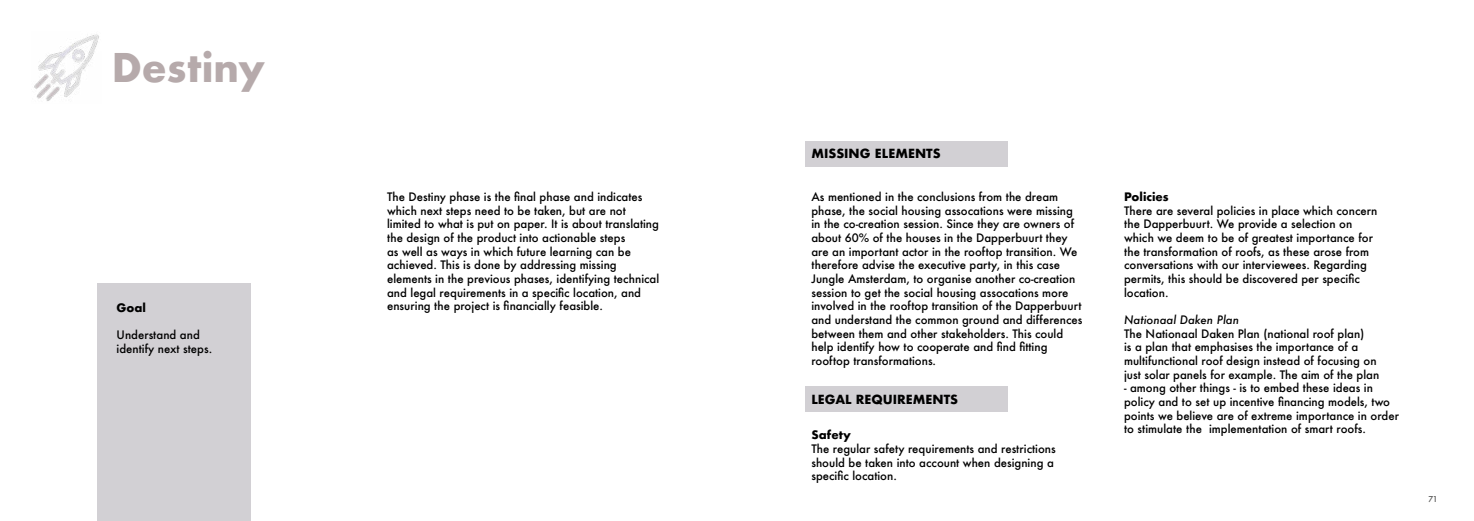
<style>
.page{position:relative;width:1474px;height:521px;background:#fff}
.page>*{position:absolute;margin:0;border:0;box-sizing:border-box;transform-origin:0 0}
.t1{font:700 38.5px "Futura";color:#b6aaab}
.t2{font:700 12.25px "Futura";color:#000}
.t3{font:500 11.38px/13.7px "Futura";color:#000}
.t4{font:700 11.38px "Futura";color:#000}
.t5{font:italic 500 11.38px "Futura";color:#000}
.t6{font:500 7.88px "Futura";color:#575756}
</style>
<div class="page">
<div style="left:805px;top:141px;width:202px;height:26px;background:#d2d0d4"></div>
<div style="left:805px;top:386px;width:202px;height:26px;background:#d2d0d4"></div>
<img style="left:34px;top:34px;width:65px;height:67px">
<div style="left:97px;top:283px;width:153px;height:238px;background:#d2d0d4"></div>
<h1 class="t1" style="left:112px;top:40px;width:155px">Destiny</h1>
<p class="t4" style="left:117px;top:299px;width:31px">Goal</p>
<p class="t3" style="left:117px;top:328px;width:97px">Understand and identify next steps.</p>
<p class="t2" style="left:811px;top:145px;width:131px">MISSING ELEMENTS</p>
<p class="t3" style="left:387px;top:190px;width:274px">The Destiny phase is the final phase and indicates which next steps need to be taken, but are not limited to what is put on paper. It is about translating the design of the product into actionable steps<br>as well as ways in which future learning can be achieved. This is done by addressing missing elements in the previous phases, identifying technical and legal requirements in a specific location, and ensuring the project is financially feasible.</p>
<p class="t4" style="left:1124px;top:189px;width:46px">Policies</p>
<p class="t3" style="left:811px;top:190px;width:272px">As mentioned in the conclusions from the dream phase, the social housing assocations were missing in the co-creation session. Since they are owners of about 60% of the houses in the Dapperbuurt they are an important actor in the rooftop transition. We therefore advise the executive party, in this case Jungle Amsterdam, to organise another co-creation session to get the social housing assocations more involved in the rooftop transition of the Dapperbuurt and understand the common ground and differences between them and other stakeholders. This could help identify how to cooperate and find fitting rooftop transformations.</p>
<p class="t3" style="left:1124px;top:204px;width:255px">There are several policies in place which concern the Dapperbuurt. We provide a selection on which we deem to be of greatest importance for the transformation of roofs, as these arose from conversations with our interviewees. Regarding permits, this should be discovered per specific location.</p>
<p class="t5" style="left:1124px;top:312px;width:116px">Nationaal Daken Plan</p>
<p class="t3" style="left:1124px;top:326px;width:257px">The Nationaal Daken Plan (national roof plan)<br>is a plan that emphasises the importance of a multifunctional roof design instead of focusing on just solar panels for example. The aim of the plan</p>
<p class="t3" style="left:1124px;top:381px;width:276px">- among other things - is to embed these ideas in policy and to set up incentive financing models, two points we believe are of extreme importance in order to stimulate the implementation of smart roofs.</p>
<p class="t2" style="left:811px;top:390px;width:148px">LEGAL REQUIREMENTS</p>
<p class="t4" style="left:811px;top:427px;width:41px">Safety</p>
<p class="t3" style="left:811px;top:442px;width:246px">The regular safety requirements and restrictions should be taken into account when designing a specific location.</p>
<p class="t6" style="left:1428px;top:493px;width:11px">71</p>
</div>
